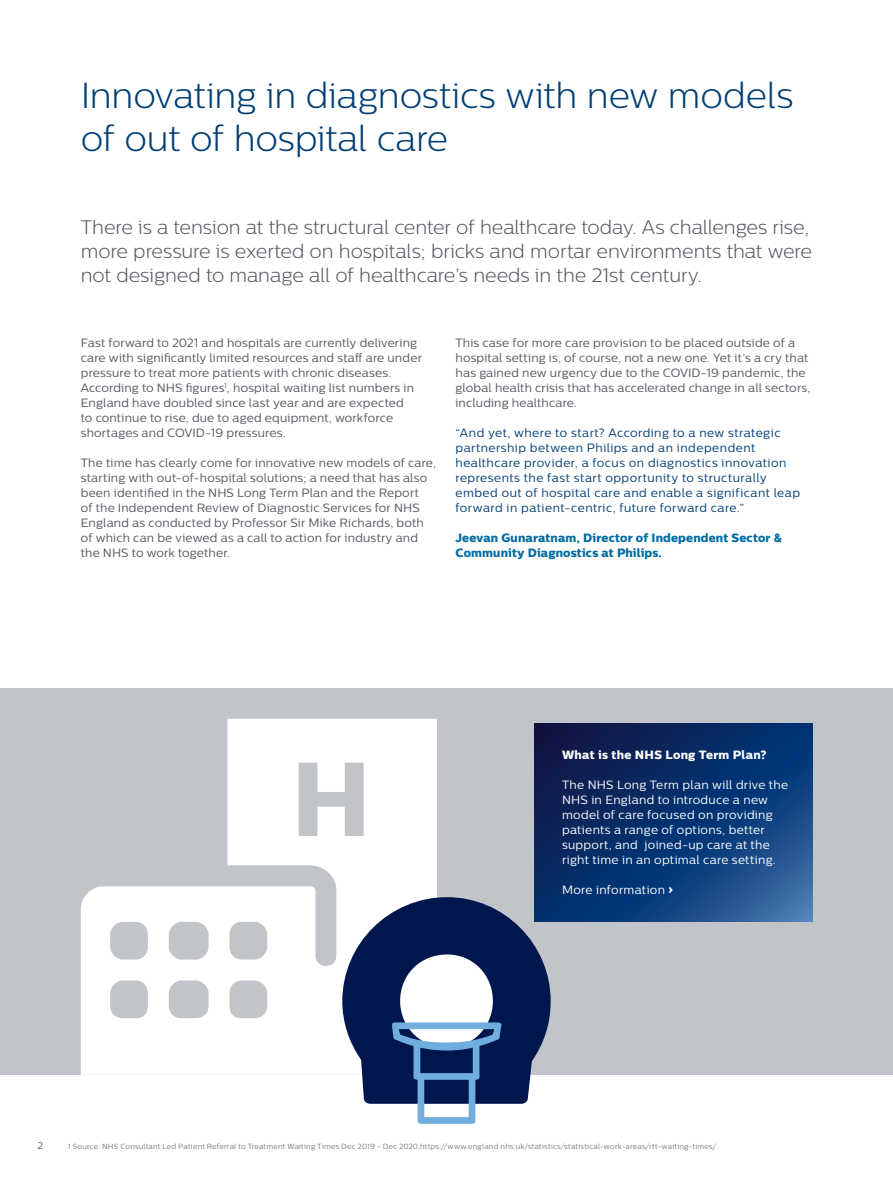
<style>
.page{position:relative;width:893px;height:1188px;background:#fff}
.page>*{position:absolute;margin:0;border:0;box-sizing:border-box;transform-origin:0 0}
.t1{font:300 36px/43.2px "Centrale Sans";letter-spacing:-.01em;color:#003e75}
.t2{font:300 19.5px/24px "Centrale Sans";letter-spacing:-.005em;color:#53585f}
.t3{font:12px/15px "Centrale Sans";letter-spacing:.015em;color:#53585f}
.t4{font:12px/15px "Centrale Sans";letter-spacing:.04em;color:#003e75}
.t5{font:12px/15px "Centrale Sans";letter-spacing:.025em;color:#fff}
.t6{font:12px/15px "Centrale Sans X Bold";letter-spacing:.015em;color:#006ba4}
.t7{font:12px "Centrale Sans X Bold";letter-spacing:.025em;color:#fff}
.t8{font:9.75px "Centrale Sans";color:#53585f}
.t9{font:7.5px "Centrale Sans";letter-spacing:.025em;color:#787b83}
.s1{font-family:"Centrale Sans X Bold"}
</style>
<div class="page">
<div style="left:0;top:688px;width:893px;height:387px;background:#c1c5ca"></div>
<svg style="left:81px;top:719px;width:356px;height:356px;fill:#fff"></svg>
<svg style="left:534px;top:724px;width:278px;height:198px;background:#0c3570"></svg>
<svg style="left:342px;top:897px;width:209px;height:207px;background:#566589"></svg>
<svg style="left:392px;top:1022px;width:110px;height:102px;background:#58759e"></svg>
<h1 class="t1" style="left:81px;top:73px;width:714px">Innovating in diagnostics with new models of out of hospital care</h1>
<h2 class="t2" style="left:81px;top:215px;width:733px">There is a tension at the structural center of healthcare today. As challenges rise, more pressure is exerted on hospitals; bricks and mortar environments that were not designed to manage all of healthcare’s needs in the 21st century.</h2>
<p class="t3" style="left:81px;top:335px;width:343px">Fast forward to 2021 and hospitals are currently delivering care with significantly limited resources and staff are under pressure to treat more patients with chronic diseases.<br>According to NHS figures<sup>1</sup>, hospital waiting list numbers in England have doubled since last year and are expected<br>to continue to rise, due to aged equipment, workforce shortages and COVID-19 pressures.</p>
<p class="t3" style="left:81px;top:455px;width:357px">The time has clearly come for innovative new models of care, starting with out-of-hospital solutions; a need that has also been identified in the NHS Long Term Plan and the Report<br>of the Independent Review of Diagnostic Services for NHS England as conducted by Professor Sir Mike Richards, both of which can be viewed as a call to action for industry and the NHS to work together.</p>
<p class="t3" style="left:455px;top:335px;width:356px">This case for more care provision to be placed outside of a hospital setting is, of course, not a new one. Yet it’s a cry that has gained new urgency due to the COVID-19 pandemic, the global health crisis that has accelerated change in all sectors, including healthcare.</p>
<p class="t4" style="left:455px;top:425px;width:346px">“And yet, where to start? According to a new strategic partnership between Philips and an independent healthcare provider, a focus on diagnostics innovation represents the fast start opportunity to structurally embed out of hospital care and enable a significant leap forward in patient-centric, future forward care.”</p>
<p class="t6" style="left:455px;top:530px;width:328px">Jeevan Gunaratnam, Director of Independent Sector &amp;<br>Community Diagnostics at Philips.</p>
<p class="t7" style="left:562px;top:747px;width:206px">What is the NHS Long Term Plan?</p>
<p class="t5" style="left:562px;top:777px;width:228px">The NHS Long Term plan will drive the NHS in England to introduce a new model of care focused on providing patients a range of options, better support, and joined-up care at the right time in an optimal care setting.</p>
<p class="t5" style="left:562px;top:882px;width:113px">More information <span class="s1">›</span></p>
<p class="t8" style="left:38px;top:1140px;width:7px">2</p>
<p class="t9" style="left:68px;top:1142px;width:650px">1 Source: NHS Consultant Led Patient Referral to Treatment Waiting Times Dec 2019 - Dec 2020,https://www.england.nhs.uk/statistics/statistical-work-areas/rtt-waiting-times/</p>
</div>
